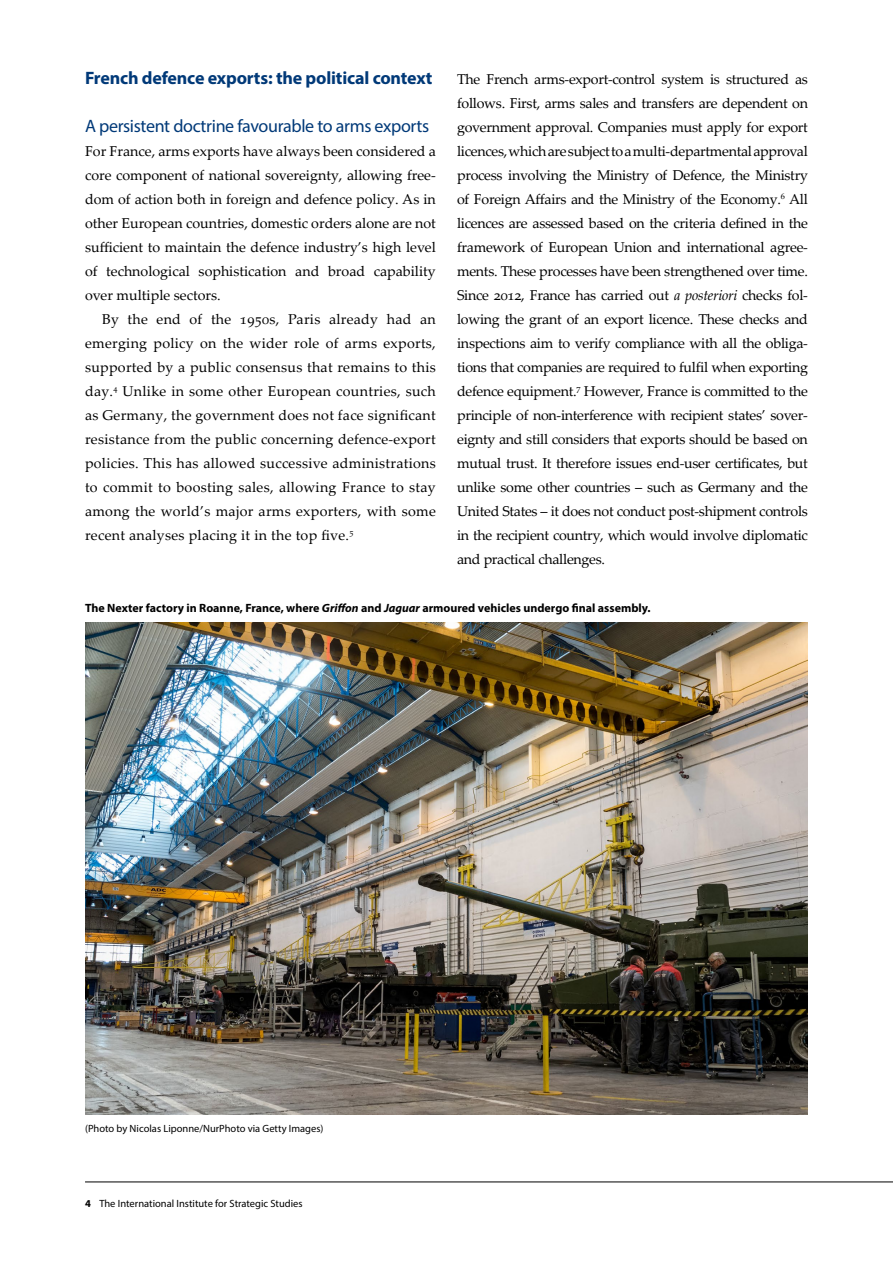
<style>
.page{position:relative;width:893px;height:1263px;background:#fff}
.page>*{position:absolute;margin:0;border:0;box-sizing:border-box;transform-origin:0 0}
.t1{font:18px "Myriad Pro";letter-spacing:-.02em;color:#003978}
.t2{font:700 18px "Myriad Pro";letter-spacing:-.01em;color:#003978}
.t3{font:14.25px/24px "Palatino Linotype";color:#000;text-align:justify}
.t4{font:700 12px "Myriad Pro";color:#000}
.t5{font:10.5px "Myriad Pro";color:#000}
.s1{font-style:italic}
.s2{font-weight:700}
</style>
<div class="page">
<hr style="left:85px;top:1181px;width:808px;height:1px;background:#000">
<img style="left:85px;top:623px;width:723px;height:491px">
<p class="t2" style="left:85px;top:66px;width:349px">French defence exports: the political context</p>
<p class="t1" style="left:85px;top:114px;width:346px">A persistent doctrine favourable to arms exports</p>
<p class="t3" style="left:85px;top:138px;width:352px">For France, arms exports have always been considered a core component of national sovereignty, allowing free&shy;dom of action both in foreign and defence policy. As in other European countries, domestic orders alone are not sufficient to maintain the defence industry’s high level of technological sophistication and broad capability over multiple sectors.</p>
<p class="t3" style="left:85px;top:306px;width:352px;text-indent:17px">By the end of the 1950s, Paris already had an emerging policy on the wider role of arms exports, supported by a public consensus that remains to this day.<sup>4</sup> Unlike in some other European countries, such as Germany, the government does not face significant resistance from the public concerning defence-export policies. This has allowed successive administrations to commit to boosting sales, allowing France to stay among the world’s major arms exporters, with some recent analyses placing it in the top five.<sup>5</sup></p>
<p class="t3" style="left:457px;top:66px;width:352px">The French arms-export-control system is structured as follows. First, arms sales and transfers are dependent on government approval. Companies must apply for export licences, which are subject to a multi-departmental approval process involving the Ministry of Defence, the Ministry of Foreign Affairs and the Ministry of the Economy.<sup>6</sup> All licences are assessed based on the criteria defined in the framework of European Union and international agree&shy;ments. These processes have been strengthened over time.<br>Since 2012, France has carried out <span class="s1">a posteriori</span> checks fol&shy;lowing the grant of an export licence. These checks and inspections aim to verify compliance with all the obliga&shy;tions that companies are required to fulfil when exporting defence equipment.<sup>7</sup> However, France is committed to the principle of non-interference with recipient states’ sover&shy;eignty and still considers that exports should be based on mutual trust. It therefore issues end-user certificates, but unlike some other countries – such as Germany and the United States – it does not conduct post-shipment controls in the recipient country, which would involve diplomatic and practical challenges.</p>
<p class="t4" style="left:85px;top:600px;width:567px">The Nexter factory in Roanne, France, where <span class="s1">Griffon</span> and <span class="s1">Jaguar</span> armoured vehicles undergo final assembly.</p>
<p class="t5" style="left:85px;top:1122px;width:240px">(Photo by Nicolas Liponne/NurPhoto via Getty Images)</p>
<p class="t5" style="left:85px;top:1197px;width:219px"><span class="s2">4</span> The International Institute for Strategic Studies</p>
</div>
